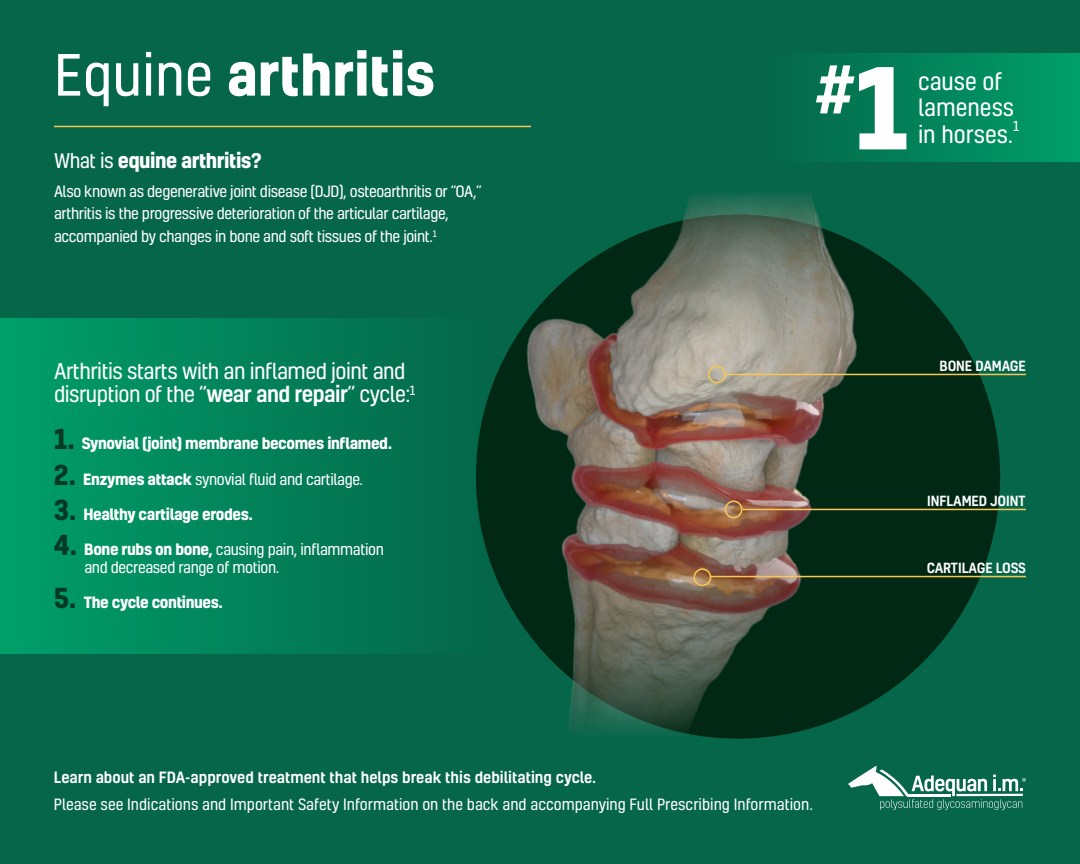
<style>
.page{position:relative;width:1080px;height:864px;background:#056649}
.page>*{position:absolute;margin:0;border:0;box-sizing:border-box;transform-origin:0 0}
.t1{font:700 63px "Kelson";color:#fff}
.t2{font:700 54.6px "Kelson";color:#fff}
.t3{font:22.65px/26.5px "Kelson";color:#fff}
.t4{font:21px/22.5px "Kelson";letter-spacing:-.025em;color:#fff}
.t5{font:700 19.5px "Kelson";letter-spacing:-.025em;color:#fff}
.t6{font:15px/22.5px "Kelson";letter-spacing:-.025em;color:#fff}
.t7{font:15px "Kelson";color:#fff}
.t8{font:700 15px "Kelson";letter-spacing:-.025em;color:#fff}
.t9{font:500 15px "Kelson";color:#fff}
.t10{font:500 13.5px "Kelson";letter-spacing:-.01em;color:#fff}
.t11{font:13.2px "Kelson";color:#fff}
.s1{font-weight:400}
.s2{font-weight:500}
.s3{font-size:26.4px;color:#033925}
.s4{font-weight:700;font-size:26.4px;color:#033925}
.s5{font-weight:700}
.s6{font-size:108px}
</style>
<div class="page">
<div style="left:0;top:318px;width:490px;height:335px;background:linear-gradient(to right,#00a069,#046649)"></div>
<div style="left:476px;top:214px;width:524px;height:525px;background:#002814;border-radius:50%"></div>
<img style="left:463px;top:194px;width:477px;height:545px">
<div style="left:694px;top:568px;width:17px;height:18px;border:2px solid #f7c954;border-radius:50%"></div>
<div style="left:725px;top:501px;width:18px;height:17px;border:2px solid #f7c954;border-radius:50%"></div>
<hr style="left:743px;top:509px;width:283px;height:1px;background:#f7c954">
<hr style="left:710px;top:576px;width:316px;height:1px;background:#f7c954">
<div style="left:708px;top:366px;width:18px;height:17px;border:2px solid #f7c954;border-radius:50%"></div>
<hr style="left:726px;top:374px;width:300px;height:1px;background:#f7c954">
<hr style="left:54px;top:126px;width:477px;height:1px;background:#f7c954">
<div style="left:767px;top:53px;width:313px;height:109px;background:linear-gradient(to right,#046649,#009f69)"></div>
<svg style="left:848px;top:765px;width:178px;height:45px"></svg>
<h2 class="t2" style="left:54px;top:36px;width:383px"><span class="s1">Equine</span> arthritis</h2>
<h3 class="t5" style="left:54px;top:146px;width:209px"><span class="s1">What is</span> equine arthritis?</h3>
<p class="t6" style="left:54px;top:180px;width:429px">Also known as degenerative joint disease (DJD), osteoarthritis or “OA,” arthritis is the progressive deterioration of the articular cartilage, accompanied by changes in bone and soft tissues of the joint.<sup>1</sup></p>
<h3 class="t4" style="left:54px;top:359px;width:363px">Arthritis starts with an inflamed joint and disruption of the “<span class="s2">wear and repair</span>” cycle:<sup>1</sup></h3>
<p class="t8" style="left:54px;top:433px;width:340px"><span class="s3">1.</span> Synovial (joint) membrane becomes inflamed.</p>
<p class="t6" style="left:54px;top:467px;width:311px"><span class="s4">2.</span> <span class="s5">Enzymes attack</span> synovial fluid and cartilage.</p>
<p class="t8" style="left:54px;top:503px;width:200px"><span class="s3">3.</span> Healthy cartilage erodes.</p>
<p class="t6" style="left:84px;top:540px;width:301px;line-height:18px;text-indent:-30px"><span class="s4">4.</span> <span class="s5">Bone rubs on bone,</span> causing pain, inflammation and decreased range of motion.</p>
<p class="t8" style="left:54px;top:592px;width:170px"><span class="s3">5.</span> The cycle continues.</p>
<h1 class="t1" style="left:815px;top:44px;width:95px">#<span class="s6">1</span></h1>
<h3 class="t3" style="left:918px;top:68px;width:98px">cause of lameness in horses.</h3>
<p class="t11" style="left:1013px;top:117px;width:8px">1</p>
<p class="t10" style="left:940px;top:356px;width:88px">BONE DAMAGE</p>
<p class="t10" style="left:927px;top:491px;width:100px">INFLAMED JOINT</p>
<p class="t10" style="left:927px;top:558px;width:101px">CARTILAGE LOSS</p>
<p class="t9" style="left:54px;top:767px;width:544px">Learn about an FDA-approved treatment that helps break this debilitating cycle.</p>
<p class="t7" style="left:54px;top:794px;width:760px">Please see Indications and Important Safety Information on the back and accompanying Full Prescribing Information.</p>
</div>
